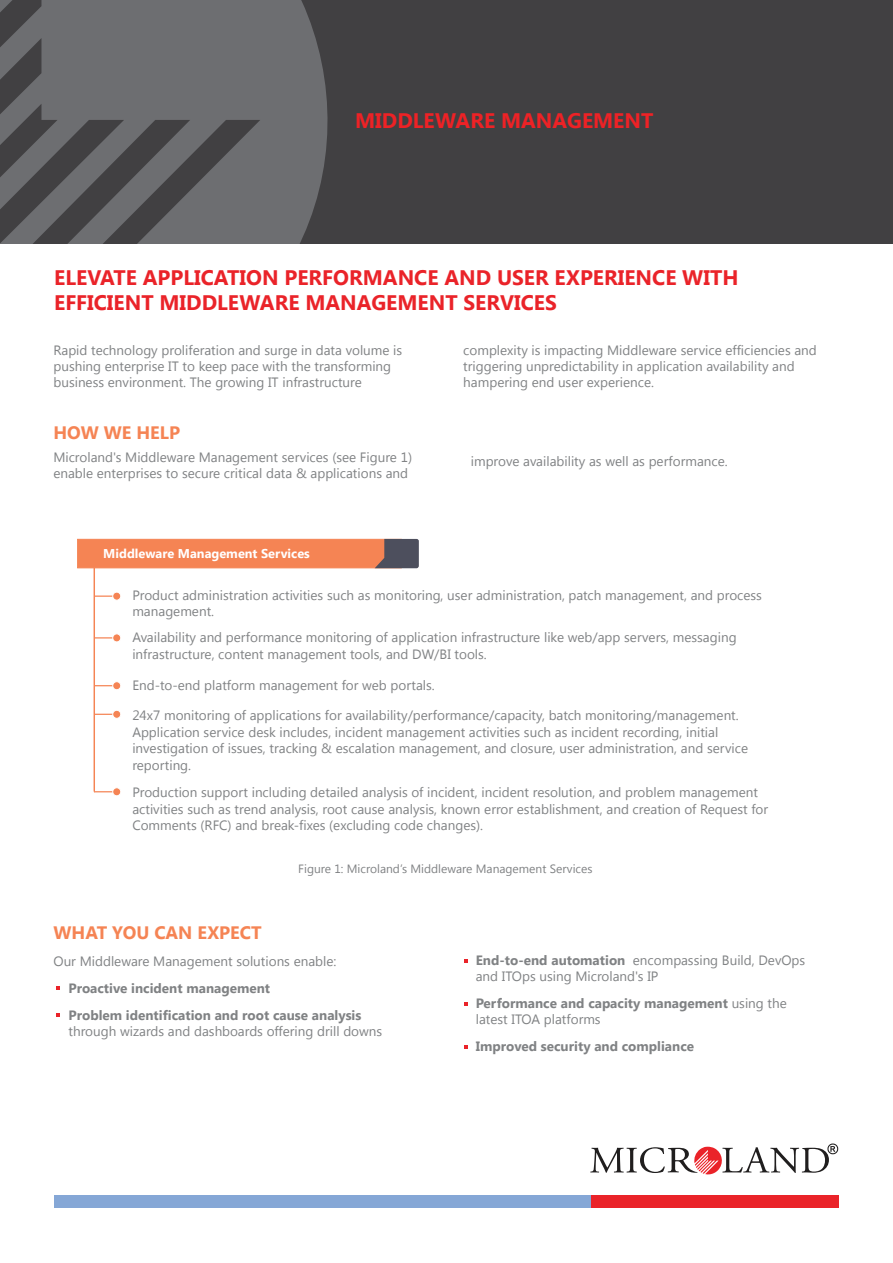
<style>
.page{position:relative;width:893px;height:1263px;background:#fff}
.page>*{position:absolute;margin:0;border:0;box-sizing:border-box;transform-origin:0 0}
.t1{font:700 21px/25.2px "Segoe UI";color:#ea2329}
.t2{font:700 21px "Segoe UI";color:#ed2226}
.t3{font:700 18px "Segoe UI";color:#f58454}
.t4{font:13.5px/16.5px "Segoe UI";color:#808284}
.t5{font:700 13.5px/26.7px "Segoe UI";color:#808284}
.t6{font:700 12.75px "Segoe UI";color:#fff}
.t7{font:12px "Segoe UI";color:#808284}
.s1{font-weight:700}
.s2{font-weight:400}
</style>
<div class="page">
<div style="left:54px;top:1195px;width:778px;height:13px;background:#85a7d6"></div>
<div style="left:591px;top:1195px;width:247px;height:13px;background:#ea2329"></div>
<svg style="left:590px;top:1143px;width:248px;height:31px"></svg>
<div style="left:112px;top:592px;width:9px;height:8px;border:1px solid #fff;border-radius:50%"></div>
<div style="left:112px;top:633px;width:9px;height:9px;border:1px solid #fff;border-radius:50%"></div>
<div style="left:112px;top:681px;width:9px;height:9px;border:1px solid #fff;border-radius:50%"></div>
<div style="left:112px;top:710px;width:9px;height:9px;border:1px solid #fff;border-radius:50%"></div>
<div style="left:113px;top:788px;width:8px;height:8px;background:#f58454;border-radius:50%"></div>
<div style="left:112px;top:787px;width:9px;height:9px;border:1px solid #fff;border-radius:50%"></div>
<svg style="left:94px;top:568px;width:26px;height:224px"></svg>
<div style="left:77px;top:539px;width:325px;height:29px;background:#f58454"></div>
<svg style="left:375px;top:539px;width:44px;height:29px"></svg>
<div style="left:0;top:0;width:893px;height:244px;background:#414042"></div>
<svg style="left:0;top:0;width:328px;height:243px;fill:#6d6e71"></svg>
<h1 class="t2" style="left:355px;top:105px;width:300px">MIDDLEWARE MANAGEMENT</h1>
<h1 class="t1" style="left:54px;top:264px;width:686px">ELEVATE APPLICATION PERFORMANCE AND USER EXPERIENCE WITH<br>EFFICIENT MIDDLEWARE MANAGEMENT SERVICES</h1>
<p class="t4" style="left:53px;top:341px;width:350px">Rapid technology proliferation and surge in data volume is pushing enterprise IT to keep pace with the transforming business environment. The growing IT infrastructure</p>
<p class="t4" style="left:463px;top:341px;width:355px">complexity is impacting Middleware service efficiencies and triggering unpredictability in application availability and hampering end user experience.</p>
<h2 class="t3" style="left:53px;top:420px;width:128px">HOW WE HELP</h2>
<p class="t4" style="left:53px;top:448px;width:360px">Microland's Middleware Management services (see Figure 1) enable enterprises to secure critical data &amp; applications and</p>
<p class="t6" style="left:103px;top:544px;width:208px">Middleware Management Services</p>
<p class="t4" style="left:471px;top:452px;width:259px">improve availability as well as performance.</p>
<p class="t4" style="left:132px;top:586px;width:631px">Product administration activities such as monitoring, user administration, patch management, and process management.</p>
<p class="t4" style="left:132px;top:629px;width:606px">Availability and performance monitoring of application infrastructure like web/app servers, messaging infrastructure, content management tools, and DW/BI tools.</p>
<p class="t4" style="left:132px;top:677px;width:304px">End-to-end platform management for web portals.</p>
<p class="t4" style="left:132px;top:706px;width:617px">24x7 monitoring of applications for availability/performance/capacity, batch monitoring/management.<br>Application service desk includes, incident management activities such as incident recording, initial investigation of issues, tracking &amp; escalation management, and closure, user administration, and service reporting.</p>
<p class="t4" style="left:132px;top:784px;width:637px">Production support including detailed analysis of incident, incident resolution, and problem management activities such as trend analysis, root cause analysis, known error establishment, and creation of Request for<br>Comments (RFC) and break-fixes (excluding code changes).</p>
<p class="t7" style="left:298px;top:860px;width:296px">Figure 1: Microland’s Middleware Management Services</p>
<h2 class="t3" style="left:54px;top:920px;width:210px">WHAT YOU CAN EXPECT</h2>
<p class="t4" style="left:54px;top:952px;width:284px">Our Middleware Management solutions enable:</p>
<p class="t5" style="left:69px;top:974px;width:294px">Proactive incident management<br>Problem identification and root cause analysis</p>
<p class="t4" style="left:69px;top:1022px;width:315px">through wizards and dashboards offering drill downs</p>
<p class="t4" style="left:476px;top:952px;width:331px"><span class="s1">End-to-end automation</span> encompassing Build, DevOps and ITOps using Microland's IP</p>
<p class="t5" style="left:476px;top:994px;width:313px;line-height:16.2px">Performance and capacity management <span class="s2">using the latest ITOA platforms</span></p>
<p class="t5" style="left:476px;top:1032px;width:220px">Improved security and compliance</p>
</div>
